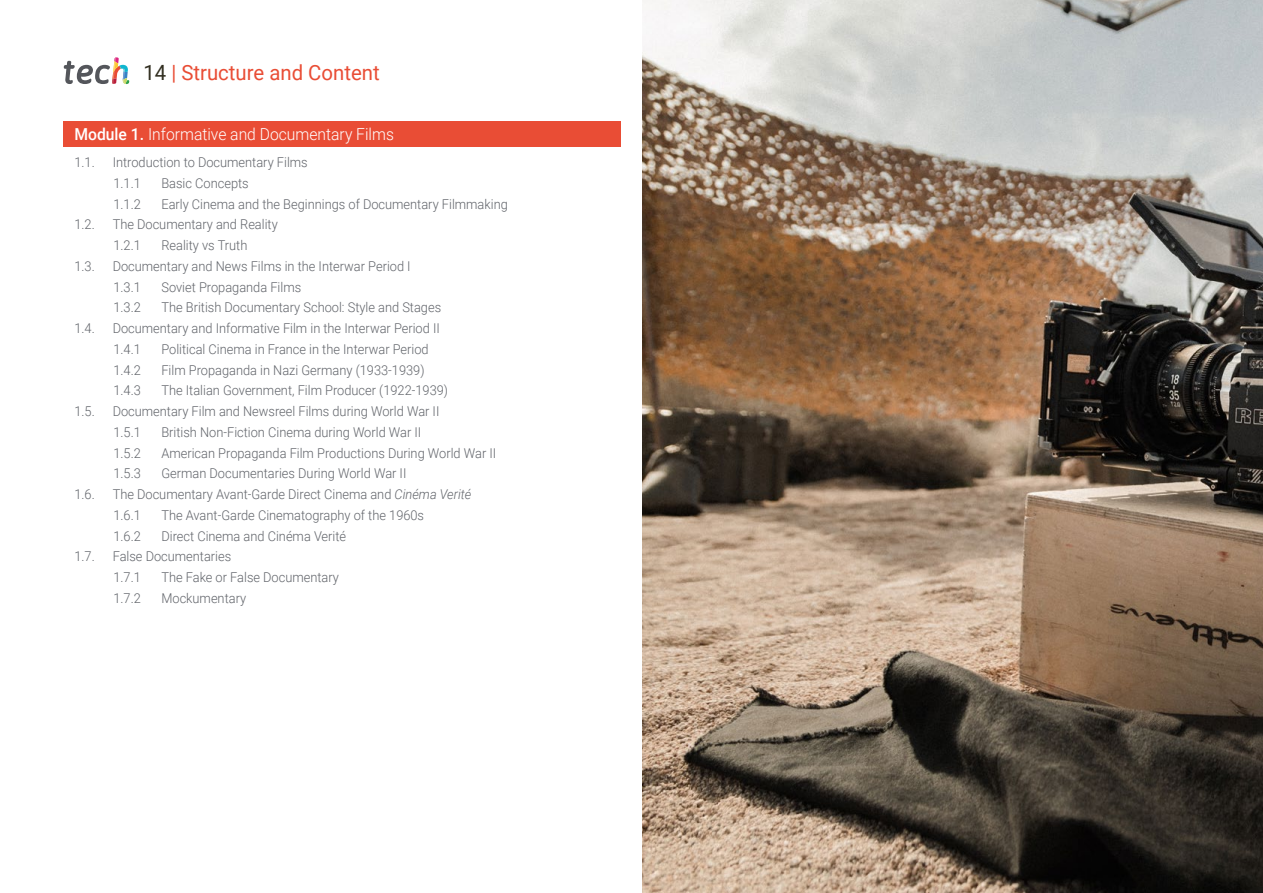
<style>
.page{position:relative;width:1263px;height:893px;background:#fff}
.page>*{position:absolute;margin:0;border:0;box-sizing:border-box;transform-origin:0 0}
.t1{font:21px "Roboto";color:#e94d35}
.t2{font:300 16.5px "Roboto";color:#fff;scale:.95 1}
.t3{font:300 13.5px/20.7px "Roboto";color:#61646a;scale:.95 1}
.s1{color:#312e20}
.s2{font-weight:500}
.s3{font-style:italic}
</style>
<div class="page">
<div style="left:63px;top:121px;width:558px;height:25px;background:#e94d35"></div>
<img style="left:642px;top:0;width:621px;height:893px">
<svg style="left:64px;top:57px;width:65px;height:27px"></svg>
<h1 class="t1" style="left:144px;top:57px;width:238px"><span class="s1">14</span> | Structure and Content</h1>
<p class="t2" style="left:74px;top:123px;width:338px"><span class="s2">Module 1.</span> Informative and Documentary Films</p>
<p class="t3" style="left:74px;top:151px;width:23px">1.1.</p>
<p class="t3" style="left:113px;top:151px;width:207px">Introduction to Documentary Films<br>1.1.1</p>
<p class="t3" style="left:161px;top:172px;width:93px">Basic Concepts</p>
<p class="t3" style="left:113px;top:193px;width:30px">1.1.2</p>
<p class="t3" style="left:161px;top:193px;width:366px">Early Cinema and the Beginnings of Documentary Filmmaking</p>
<p class="t3" style="left:74px;top:214px;width:23px">1.2.</p>
<p class="t3" style="left:113px;top:214px;width:175px">The Documentary and Reality<br>1.2.1</p>
<p class="t3" style="left:161px;top:234px;width:92px">Reality vs Truth</p>
<p class="t3" style="left:74px;top:255px;width:23px">1.3.</p>
<p class="t3" style="left:113px;top:255px;width:315px">Documentary and News Films in the Interwar Period I<br>1.3.1</p>
<p class="t3" style="left:161px;top:276px;width:149px">Soviet Propaganda Films</p>
<p class="t3" style="left:113px;top:297px;width:30px">1.3.2</p>
<p class="t3" style="left:161px;top:297px;width:296px">The British Documentary School: Style and Stages</p>
<p class="t3" style="left:74px;top:317px;width:23px">1.4.</p>
<p class="t3" style="left:113px;top:317px;width:346px">Documentary and Informative Film in the Interwar Period II<br>1.4.1</p>
<p class="t3" style="left:161px;top:338px;width:283px">Political Cinema in France in the Interwar Period</p>
<p class="t3" style="left:113px;top:359px;width:30px">1.4.2</p>
<p class="t3" style="left:161px;top:359px;width:278px">Film Propaganda in Nazi Germany (1933-1939)</p>
<p class="t3" style="left:113px;top:380px;width:30px">1.4.3</p>
<p class="t3" style="left:161px;top:380px;width:303px">The Italian Government, Film Producer (1922-1939)</p>
<p class="t3" style="left:74px;top:400px;width:23px">1.5.</p>
<p class="t3" style="left:113px;top:400px;width:345px">Documentary Film and Newsreel Films during World War II<br>1.5.1</p>
<p class="t3" style="left:161px;top:421px;width:275px">British Non-Fiction Cinema during World War II</p>
<p class="t3" style="left:113px;top:442px;width:30px">1.5.2</p>
<p class="t3" style="left:161px;top:442px;width:354px">American Propaganda Film Productions During World War II</p>
<p class="t3" style="left:113px;top:463px;width:30px">1.5.3</p>
<p class="t3" style="left:161px;top:463px;width:259px">German Documentaries During World War II</p>
<p class="t3" style="left:74px;top:483px;width:23px">1.6.</p>
<p class="t3" style="left:113px;top:483px;width:379px">The Documentary Avant-Garde Direct Cinema and <span class="s3">Cinéma Verité<br></span>1.6.1</p>
<p class="t3" style="left:161px;top:504px;width:278px">The Avant-Garde Cinematography of the 1960s</p>
<p class="t3" style="left:113px;top:525px;width:30px">1.6.2</p>
<p class="t3" style="left:161px;top:525px;width:196px">Direct Cinema and Cinéma Verité</p>
<p class="t3" style="left:74px;top:546px;width:23px">1.7.</p>
<p class="t3" style="left:113px;top:546px;width:126px">False Documentaries<br>1.7.1</p>
<p class="t3" style="left:161px;top:566px;width:188px">The Fake or False Documentary</p>
<p class="t3" style="left:113px;top:587px;width:30px">1.7.2</p>
<p class="t3" style="left:161px;top:587px;width:91px">Mockumentary</p>
</div>
